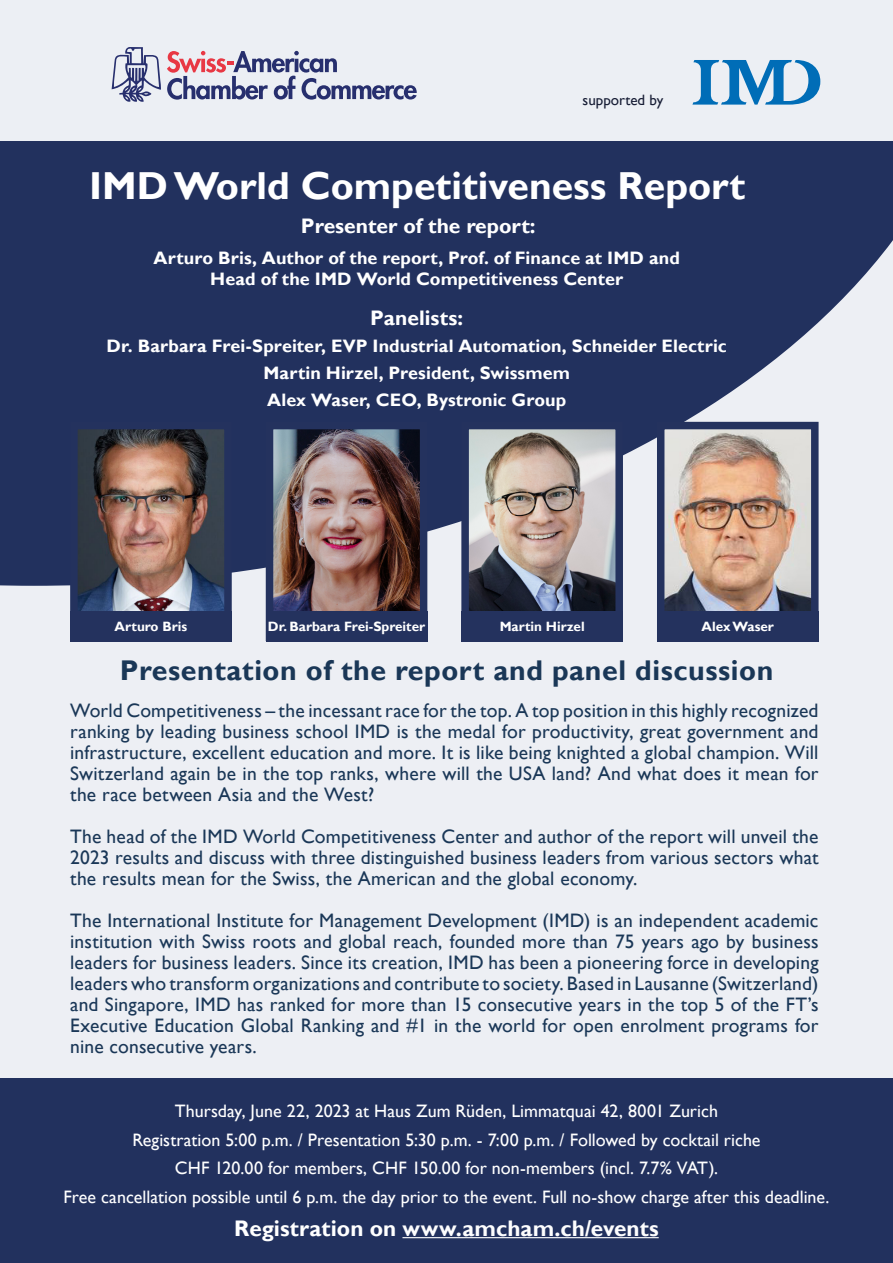
<style>
.page{position:relative;width:893px;height:1263px;background:#fff}
.page>*{position:absolute;margin:0;border:0;box-sizing:border-box;transform-origin:0 0}
.t1{font:700 39px "Gill Sans";color:#fff}
.t2{font:700 28.5px "Gill Sans";letter-spacing:.02em;color:#1a3757}
.t3{font:700 22.5px "Gill Sans";letter-spacing:.005em;color:#fdfdfe}
.t4{font:700 21px "Gill Sans";color:#fff}
.t5{font:19.5px/21px "Gill Sans";letter-spacing:.01em;color:#1a3757;text-align:justify}
.t6{font:18px/28.5px "Gill Sans";color:#fff;text-align:center}
.t7{font:700 18px/27px "Gill Sans";letter-spacing:.005em;color:#fff;text-align:center}
.t8{font:15px "Gill Sans";color:#171d35}
.t9{font:700 13.5px "Gill Sans";color:#fff}
.s1{color:#fff}
</style>
<div class="page">
<div style="left:0;top:84px;width:893px;height:1179px;background:#edeff4"></div>
<svg style="left:0;top:141px;width:893px;height:445px;background:#3b4870"></svg>
<img style="left:79px;top:431px;width:144px;height:180px">
<div style="left:70px;top:422px;width:162px;height:219px;border:8px solid #24325e"></div>
<div style="left:0;top:0;width:893px;height:140px;background:#eceff4"></div>
<svg style="left:167px;top:51px;width:250px;height:49px"></svg>
<svg style="left:112px;top:47px;width:49px;height:55px"></svg>
<div style="left:0;top:1078px;width:893px;height:185px;background:#22315e"></div>
<hr style="left:402px;top:1237px;width:257px;height:1px;background:#fdfdfe">
<img style="left:666px;top:431px;width:144px;height:180px">
<div style="left:657px;top:422px;width:162px;height:219px;border:8px solid #24325e"></div>
<img style="left:470px;top:431px;width:144px;height:180px">
<div style="left:461px;top:422px;width:162px;height:219px;border:8px solid #24325e"></div>
<img style="left:275px;top:431px;width:143px;height:180px">
<div style="left:266px;top:422px;width:161px;height:219px;border:8px solid #24325e"></div>
<div style="left:70px;top:611px;width:162px;height:30px;background:#24325e"></div>
<div style="left:266px;top:611px;width:161px;height:30px;background:#24325e"></div>
<div style="left:461px;top:611px;width:162px;height:30px;background:#24325e"></div>
<div style="left:657px;top:611px;width:162px;height:30px;background:#24325e"></div>
<svg style="left:692px;top:60px;width:128px;height:45px"></svg>
<p class="t8" style="left:583px;top:91px;width:82px">supported by</p>
<h1 class="t1" style="left:89px;top:162px;width:658px">IMD World Competitiveness Report</h1>
<p class="t4" style="left:301px;top:213px;width:236px">Presenter of the report:</p>
<p class="t7" style="left:154px;top:248px;width:528px;line-height:21px">Arturo Bris, Author of the report, Prof. of Finance at IMD and<br>Head of the IMD World Competitiveness Center</p>
<p class="t4" style="left:370px;top:305px;width:95px">Panelists:</p>
<p class="t7" style="left:107px;top:332px;width:622px">Dr. Barbara Frei-Spreiter, EVP Industrial Automation, Schneider Electric<br>Martin Hirzel, President, Swissmem<br>Alex Waser, CEO, Bystronic Group</p>
<p class="t9" style="left:115px;top:618px;width:74px">Arturo Bris</p>
<p class="t9" style="left:268px;top:618px;width:159px">Dr. Barbara Frei-Spreiter</p>
<p class="t9" style="left:500px;top:618px;width:87px">Martin Hirzel</p>
<p class="t9" style="left:702px;top:618px;width:74px">Alex Waser</p>
<h2 class="t2" style="left:120px;top:653px;width:655px">Presentation of the report and panel discussion</h2>
<p class="t5" style="left:70px;top:700px;width:750px">World Competitiveness – the incessant race for the top. A top position in this highly recognized ranking by leading business school IMD is the medal for productivity, great government and infrastructure, excellent education and more. It is like being knighted a global champion. Will Switzerland again be in the top ranks, where will the USA land? And what does it mean for the race between Asia and the West?</p>
<p class="t5" style="left:70px;top:826px;width:750px">The head of the IMD World Competitiveness Center and author of the report will unveil the 2023 results and discuss with three distinguished business leaders from various sectors what the results mean for the Swiss, the American and the global economy.</p>
<p class="t5" style="left:70px;top:910px;width:750px">The International Institute for Management Development (IMD) is an independent academic institution with Swiss roots and global reach, founded more than 75 years ago by business leaders for business leaders. Since its creation, IMD has been a pioneering force in developing leaders who transform organizations and contribute to society. Based in Lausanne (Switzerland) and Singapore, IMD has ranked for more than 15 consecutive years in the top 5 of the FT’s Executive Education Global Ranking and #1 in the world for open enrolment programs for nine consecutive years.</p>
<p class="t6" style="left:64px;top:1097px;width:767px">Thursday, June 22, 2023 at Haus Zum Rüden, Limmatquai 42, 8001 Zurich<br>Registration 5:00 p.m. / Presentation 5:30 p.m. - 7:00 p.m. / Followed by cocktail riche<br>CHF 120.00 for members, CHF 150.00 for non-members (incl. 7.7% VAT).<br>Free cancellation possible until 6 p.m. the day prior to the event. Full no-show charge after this deadline.</p>
<p class="t3" style="left:234px;top:1215px;width:426px"><span class="s1">Registration on</span> www.amcham.ch/events</p>
</div>
